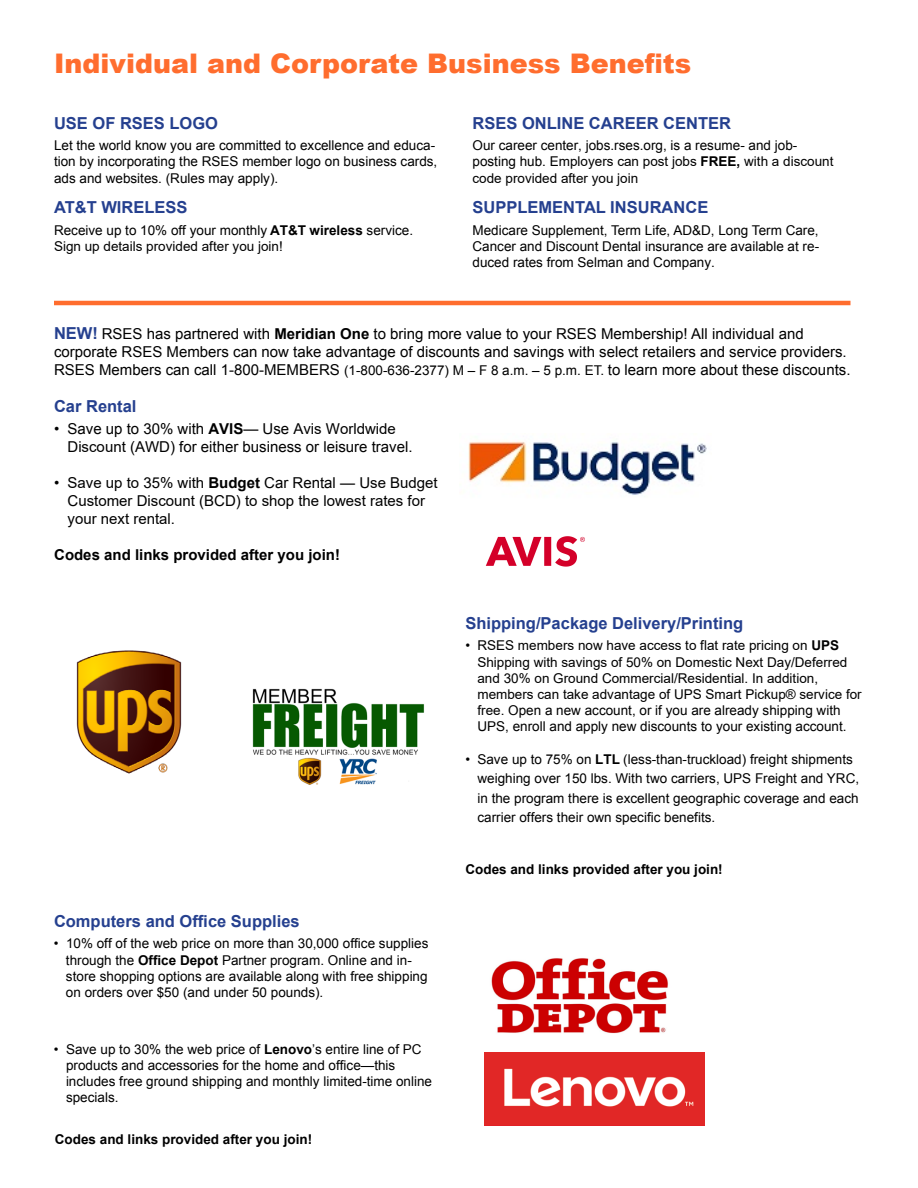
<style>
.page{position:relative;width:918px;height:1188px;background:#fff}
.page>*{position:absolute;margin:0;border:0;box-sizing:border-box;transform-origin:0 0}
.heading1{font:900 27px "Arial";color:#ff6d2e}
.Paragraph_Style_1{font:700 16.5px "Arial";color:#25408f}
.heading1-2{font:700 16.5px "Arial";color:#25408f}
.heading1-3{font:15px/18px "Arial";color:#000}
.Paragraph_Style_1-2{font:15px/18px "Arial";color:#000}
.Paragraph_Style_1-3{font:700 15px "Arial";color:#000}
.Paragraph_Style_1-4{font:13.5px/16.2px "Arial";color:#000}
.Paragraph_Style_1-5{font:700 13.5px "Arial";color:#000}
.s1{font-weight:700}
.s2{font-weight:700;font-size:16.5px;color:#25408f}
.s3{font-size:13.5px}
</style>
<div class="page">
<img style="left:76px;top:650px;width:106px;height:124px">
<img style="left:484px;top:1052px;width:221px;height:74px">
<img style="left:252px;top:689px;width:172px;height:96px">
<img style="left:491px;top:958px;width:177px;height:76px">
<img style="left:468px;top:441px;width:239px;height:54px">
<img style="left:485px;top:536px;width:100px;height:31px">
<hr style="left:54px;top:301px;width:796px;height:4px;background:#ff6d2e">
<p class="heading1" style="left:54px;top:44px;width:639px">Individual and Corporate Business Benefits</p>
<p class="Paragraph_Style_1" style="left:472px;top:112px;width:260px">RSES ONLINE CAREER CENTER</p>
<p class="Paragraph_Style_1-4" style="left:472px;top:138px;width:362px">Our career center, jobs.rses.org, is a resume- and job&shy;posting hub. Employers can post jobs <span class="s1">FREE,</span> with a discount code provided after you join</p>
<p class="Paragraph_Style_1" style="left:472px;top:196px;width:237px">SUPPLEMENTAL INSURANCE</p>
<p class="Paragraph_Style_1-4" style="left:472px;top:222px;width:348px;text-align:justify">Medicare Supplement, Term Life, AD&amp;D, Long Term Care, Cancer and Discount Dental insurance are available at re&shy;duced rates from Selman and Company.</p>
<p class="Paragraph_Style_1" style="left:54px;top:112px;width:166px">USE OF RSES LOGO</p>
<p class="Paragraph_Style_1-4" style="left:54px;top:138px;width:385px">Let the world know you are committed to excellence and educa&shy;tion by incorporating the RSES member logo on business cards, ads and websites. (Rules may apply).</p>
<p class="Paragraph_Style_1" style="left:54px;top:196px;width:135px">AT&amp;T WIRELESS</p>
<p class="Paragraph_Style_1-4" style="left:54px;top:222px;width:361px">Receive up to 10% off your monthly <span class="s1">AT&amp;T wireless</span> service.<br>Sign up details provided after you join!</p>
<p class="heading1-3" style="left:54px;top:325px;width:798px"><span class="s2">NEW!</span> RSES has partnered with <span class="s1">Meridian One</span> to bring more value to your RSES Membership! All individual and corporate RSES Members can now take advantage of discounts and savings with select retailers and service providers.<br>RSES Members can call 1-800-MEMBERS <span class="s3">(1-800-636-2377) M – F 8 a.m. – 5 p.m. ET.</span> to learn more about these discounts.</p>
<p class="heading1-2" style="left:54px;top:395px;width:84px">Car Rental</p>
<p class="Paragraph_Style_1-2" style="left:68px;top:420px;width:347px;text-indent:-13px">• Save up to 30% with <span class="s1">AVIS</span>— Use Avis Worldwide<br>Discount (AWD) for either business or leisure travel.</p>
<p class="Paragraph_Style_1-2" style="left:68px;top:474px;width:372px;text-indent:-13px">• Save up to 35% with <span class="s1">Budget</span> Car Rental — Use Budget<br>Customer Discount (BCD) to shop the lowest rates for your next rental.</p>
<p class="Paragraph_Style_1-3" style="left:54px;top:544px;width:287px">Codes and links provided after you join!</p>
<p class="heading1-2" style="left:54px;top:910px;width:247px">Computers and Office Supplies</p>
<p class="Paragraph_Style_1-4" style="left:66px;top:936px;width:364px;text-indent:-12px">• 10% off of the web price on more than 30,000 office supplies through the <span class="s1">Office Depot</span> Partner program. Online and in&shy;store shopping options are available along with free shipping on orders over $50 (and under 50 pounds).</p>
<p class="Paragraph_Style_1-4" style="left:66px;top:1041px;width:368px;text-indent:-12px">• Save up to 30% the web price of <span class="s1">Lenovo</span>’s entire line of PC products and accessories for the home and office—this includes free ground shipping and monthly limited-time online specials.</p>
<p class="Paragraph_Style_1-5" style="left:55px;top:1130px;width:259px">Codes and links provided after you join!</p>
<p class="heading1-2" style="left:465px;top:612px;width:279px">Shipping/Package Delivery/Printing</p>
<p class="Paragraph_Style_1-4" style="left:477px;top:638px;width:386px;text-indent:-12px">• RSES members now have access to flat rate pricing on <span class="s1">UPS </span>Shipping with savings of 50% on Domestic Next Day/Deferred and 30% on Ground Commercial/Residential. In addition, members can take advantage of UPS Smart Pickup® service for free. Open a new account, or if you are already shipping with UPS, enroll and apply new discounts to your existing account.</p>
<p class="Paragraph_Style_1-4" style="left:477px;top:749px;width:383px;line-height:19.5px;text-indent:-12px">• Save up to 75% on <span class="s1">LTL</span> (less-than-truckload) freight shipments weighing over 150 lbs. With two carriers, UPS Freight and YRC, in the program there is excellent geographic coverage and each carrier offers their own specific benefits.</p>
<p class="Paragraph_Style_1-5" style="left:465px;top:860px;width:259px">Codes and links provided after you join!</p>
</div>
